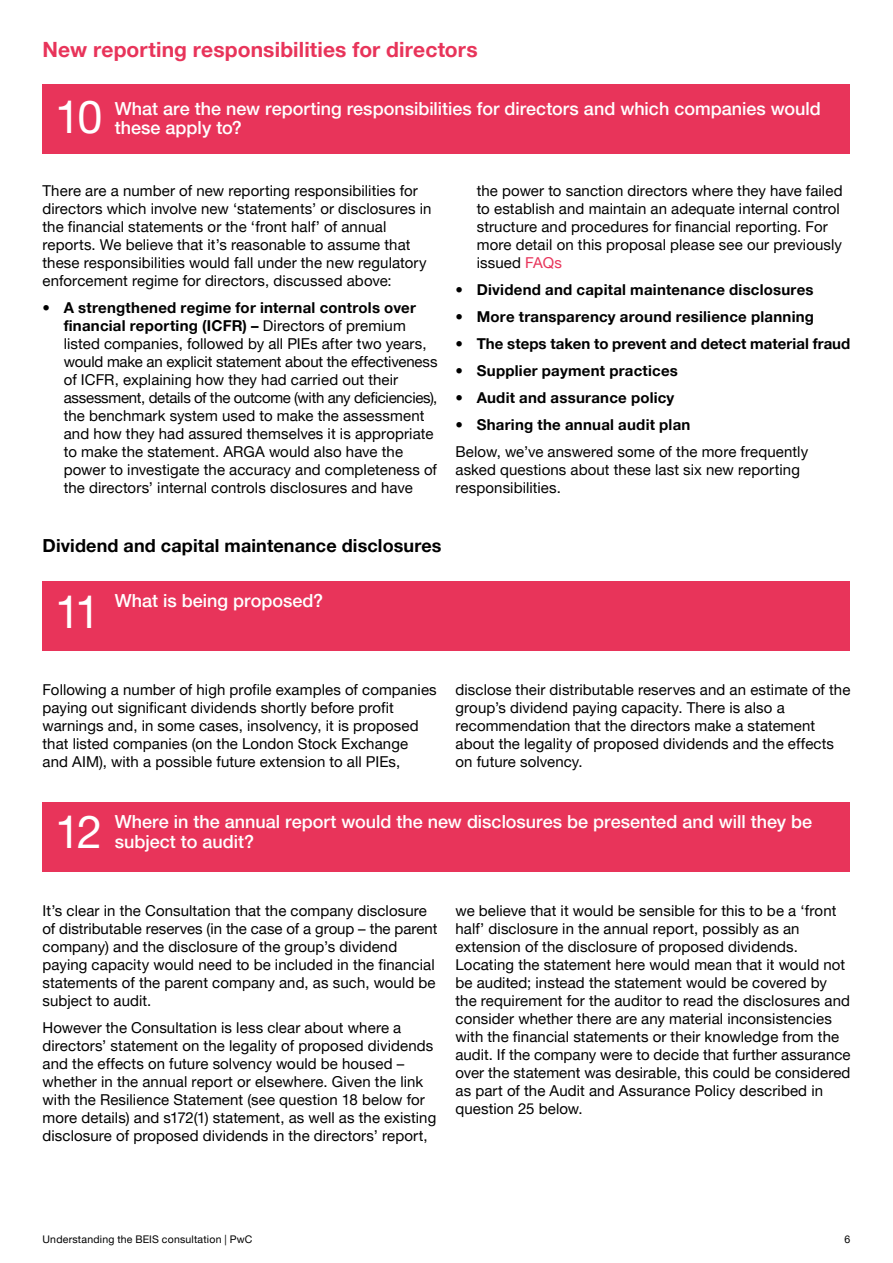
<style>
.page{position:relative;width:893px;height:1263px;background:#fff}
.page>*{position:absolute;margin:0;border:0;box-sizing:border-box;transform-origin:0 0}
.t1{font:45px "Helvetica Neue LT Pro";color:#fff}
.t2{font:700 21px "Helvetica Neue LT Pro";letter-spacing:.005em;color:#e8345a}
.t3{font:500 18px/19.5px "Helvetica Neue LT Pro";color:#fff}
.t4{font:700 18px "Helvetica Neue LT Pro";letter-spacing:.01em;color:#000}
.t5{font:15px/18px "Helvetica Neue LT Pro";letter-spacing:.005em;color:#000}
.t6{font:700 15px "Helvetica Neue LT Pro";letter-spacing:.015em;color:#000}
.t7{font:10.5px "Helvetica Neue LT Pro";letter-spacing:.02em;color:#000}
.s1{font-weight:700}
.s2{color:#e8345a}
.s3{font-weight:400}
</style>
<div class="page">
<div style="left:43px;top:581px;width:807px;height:70px;background:#e8345a"></div>
<div style="left:43px;top:802px;width:807px;height:70px;background:#e8345a"></div>
<div style="left:43px;top:85px;width:807px;height:69px;background:#e8345a"></div>
<h2 class="t2" style="left:43px;top:37px;width:437px">New reporting responsibilities for directors</h2>
<h1 class="t1" style="left:55px;top:89px;width:49px">10</h1>
<p class="t3" style="left:115px;top:98px;width:707px">What are the new reporting responsibilities for directors and which companies would these apply to?</p>
<p class="t5" style="left:43px;top:181px;width:390px">There are a number of new reporting responsibilities for directors which involve new ‘statements’ or disclosures in the financial statements or the ‘front half’ of annual reports. We believe that it’s reasonable to assume that these responsibilities would fall under the new regulatory enforcement regime for directors, discussed above:</p>
<p class="t5" style="left:64px;top:298px;width:375px;text-indent:-21px">• <span class="s1">A strengthened regime for internal controls over financial reporting (ICFR) –</span> Directors of premium listed companies, followed by all PIEs after two years, would make an explicit statement about the effectiveness of ICFR, explaining how they had carried out their assessment, details of the outcome (with any deficiencies), the benchmark system used to make the assessment and how they had assured themselves it is appropriate to make the statement. ARGA would also have the power to investigate the accuracy and completeness of the directors’ internal controls disclosures and have</p>
<p class="t5" style="left:477px;top:181px;width:367px">the power to sanction directors where they have failed to establish and maintain an adequate internal control structure and procedures for financial reporting. For more detail on this proposal please see our previously issued <span class="s2">FAQs</span></p>
<p class="t6" style="left:455px;top:280px;width:360px"><span class="s3">•</span> Dividend and capital maintenance disclosures</p>
<p class="t6" style="left:455px;top:307px;width:360px"><span class="s3">•</span> More transparency around resilience planning</p>
<p class="t6" style="left:455px;top:334px;width:396px"><span class="s3">•</span> The steps taken to prevent and detect material fraud</p>
<p class="t6" style="left:455px;top:361px;width:224px"><span class="s3">•</span> Supplier payment practices</p>
<p class="t6" style="left:455px;top:388px;width:220px"><span class="s3">•</span> Audit and assurance policy</p>
<p class="t5" style="left:455px;top:410px;width:354px;line-height:27px">• <span class="s1">Sharing the annual audit plan<br></span>Below, we’ve answered some of the more frequently</p>
<p class="t5" style="left:455px;top:460px;width:346px">asked questions about these last six new reporting responsibilities.</p>
<p class="t4" style="left:43px;top:534px;width:401px">Dividend and capital maintenance disclosures</p>
<h1 class="t1" style="left:55px;top:584px;width:46px">11</h1>
<p class="t3" style="left:115px;top:590px;width:210px">What is being proposed?</p>
<p class="t5" style="left:43px;top:680px;width:396px">Following a number of high profile examples of companies paying out significant dividends shortly before profit warnings and, in some cases, insolvency, it is proposed that listed companies (on the London Stock Exchange and AIM), with a possible future extension to all PIEs,</p>
<p class="t5" style="left:455px;top:680px;width:396px">disclose their distributable reserves and an estimate of the group’s dividend paying capacity. There is also a recommendation that the directors make a statement about the legality of proposed dividends and the effects on future solvency.</p>
<h1 class="t1" style="left:55px;top:804px;width:48px">12</h1>
<p class="t3" style="left:115px;top:812px;width:699px">Where in the annual report would the new disclosures be presented and will they be subject to audit?</p>
<p class="t5" style="left:43px;top:901px;width:396px">It’s clear in the Consultation that the company disclosure of distributable reserves (in the case of a group – the parent company) and the disclosure of the group’s dividend paying capacity would need to be included in the financial statements of the parent company and, as such, would be subject to audit.</p>
<p class="t5" style="left:43px;top:1018px;width:395px">However the Consultation is less clear about where a directors’ statement on the legality of proposed dividends and the effects on future solvency would be housed – whether in the annual report or elsewhere. Given the link with the Resilience Statement (see question 18 below for more details) and s172(1) statement, as well as the existing disclosure of proposed dividends in the directors’ report,</p>
<p class="t5" style="left:455px;top:901px;width:396px">we believe that it would be sensible for this to be a ‘front half’ disclosure in the annual report, possibly as an extension of the disclosure of proposed dividends.<br>Locating the statement here would mean that it would not be audited; instead the statement would be covered by the requirement for the auditor to read the disclosures and consider whether there are any material inconsistencies with the financial statements or their knowledge from the audit. If the company were to decide that further assurance over the statement was desirable, this could be considered as part of the Audit and Assurance Policy described in question 25 below.</p>
<p class="t7" style="left:43px;top:1232px;width:212px">Understanding the BEIS consultation | PwC</p>
<p class="t7" style="left:845px;top:1232px;width:7px">6</p>
</div>
